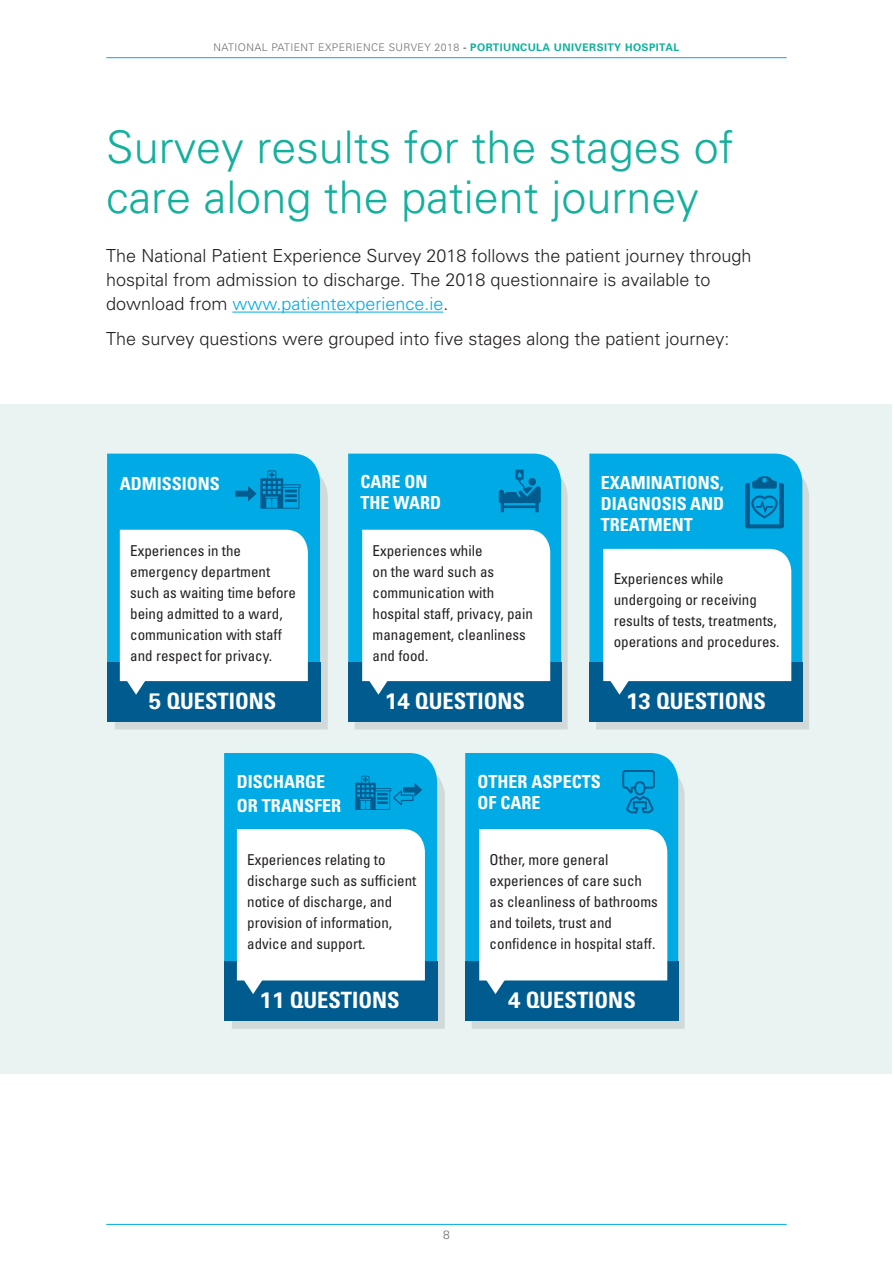
<style>
.page{position:relative;width:893px;height:1263px;background:#fff}
.page>*{position:absolute;margin:0;border:0;box-sizing:border-box;transform-origin:0 0}
.NPES_main_head_2018{font:300 45px/49.5px "Univers";color:#13b09d}
.NPES_body_copy_2018{font:700 condensed 22.5px "Univers";color:#fff}
.NPES_body_copy_2018-2{font:300 18px/24px "Univers";color:#231f20}
.NPES_body_copy_2018-3{font:700 condensed 18px/21px "Univers";color:#fff}
.NPES_body_copy_2018-4{font:condensed 15px/21px "Univers";color:#231f20}
.t1{font:300 12px "Univers";color:#6c6d70}
.t2{font:300 10.5px "Univers";letter-spacing:.04em;color:#6c6d70}
.s1{font-weight:700}
.s2{font-weight:700;color:#13b09d}
.s3{color:#00abe5}
.s4{font-stretch:normal}
</style>
<div class="page">
<hr style="left:106px;top:57px;width:681px;height:1px;background:#00abe5">
<hr style="left:106px;top:1224px;width:681px;height:1px;background:#00abe5">
<div style="left:1px;top:404px;width:891px;height:669px;background:#e9f4f2"></div>
<svg style="left:115px;top:476px;width:213px;height:253px;fill:#d1dad9"></svg>
<svg style="left:232px;top:776px;width:213px;height:253px;fill:#d1dad9"></svg>
<svg style="left:355px;top:478px;width:213px;height:251px;fill:#d1dad9"></svg>
<svg style="left:472px;top:777px;width:213px;height:252px;fill:#d1dad9"></svg>
<svg style="left:596px;top:477px;width:213px;height:252px;fill:#d1dad9"></svg>
<hr style="left:232px;top:312px;width:211px;height:1px;background:#00abe5">
<div style="left:107px;top:454px;width:213px;height:208px;background:#00abe5"></div>
<div style="left:224px;top:753px;width:213px;height:208px;background:#00abe5"></div>
<div style="left:107px;top:662px;width:213px;height:60px;background:#005b8f"></div>
<div style="left:224px;top:961px;width:213px;height:60px;background:#005b8f"></div>
<svg style="left:235px;top:470px;width:66px;height:39px"></svg>
<svg style="left:120px;top:530px;width:188px;height:165px"></svg>
<svg style="left:237px;top:829px;width:188px;height:165px"></svg>
<div style="left:348px;top:454px;width:213px;height:208px;background:#00abe5"></div>
<div style="left:465px;top:753px;width:213px;height:208px;background:#00abe5"></div>
<svg style="left:499px;top:470px;width:42px;height:42px"></svg>
<div style="left:348px;top:662px;width:213px;height:60px;background:#005b8f"></div>
<div style="left:465px;top:961px;width:213px;height:60px;background:#005b8f"></div>
<svg style="left:362px;top:530px;width:188px;height:165px"></svg>
<svg style="left:479px;top:829px;width:188px;height:165px"></svg>
<div style="left:589px;top:454px;width:213px;height:208px;background:#00abe5"></div>
<div style="left:589px;top:662px;width:213px;height:60px;background:#005b8f"></div>
<svg style="left:745px;top:475px;width:39px;height:53px"></svg>
<svg style="left:603px;top:549px;width:188px;height:146px"></svg>
<svg style="left:355px;top:776px;width:67px;height:34px"></svg>
<svg style="left:621px;top:769px;width:35px;height:46px"></svg>
<p class="t2" style="left:214px;top:41px;width:467px">NATIONAL PATIENT EXPERIENCE SURVEY 2018 <span class="s1">-</span> <span class="s2">PORTIUNCULA UNIVERSITY HOSPITAL</span></p>
<p class="NPES_main_head_2018" style="left:106px;top:123px;width:629px">Survey results for the stages of care along the patient journey</p>
<p class="NPES_body_copy_2018-2" style="left:106px;top:244px;width:647px">The National Patient Experience Survey 2018 follows the patient journey through hospital from admission to discharge. The 2018 questionnaire is available to download from <span class="s3">www.patientexperience.ie</span>.</p>
<p class="NPES_body_copy_2018-2" style="left:106px;top:327px;width:625px">The survey questions were grouped into five stages along the patient journey:</p>
<p class="NPES_body_copy_2018-3" style="left:120px;top:473px;width:102px">ADMISSIONS</p>
<p class="NPES_body_copy_2018-3" style="left:361px;top:471px;width:82px">CARE ON<br>THE WARD</p>
<p class="NPES_body_copy_2018-3" style="left:601px;top:471px;width:125px;text-align:justify">EXAMINATIONS, DIAGNOSIS AND TREATMENT</p>
<p class="NPES_body_copy_2018-4" style="left:130px;top:540px;width:167px">Experiences in the emergency department such as waiting time before being admitted to a ward, communication with staff and respect for privacy.</p>
<p class="NPES_body_copy_2018-4" style="left:373px;top:540px;width:162px">Experiences while<br>on the ward such as communication with hospital staff, privacy, pain management, cleanliness and food.</p>
<p class="NPES_body_copy_2018-4" style="left:614px;top:568px;width:167px">Experiences while undergoing or receiving results of tests, treatments, operations and procedures.</p>
<p class="NPES_body_copy_2018" style="left:149px;top:687px;width:129px"><span class="s4">5</span> QUESTIONS</p>
<p class="NPES_body_copy_2018" style="left:385px;top:687px;width:142px"><span class="s4">14</span> QUESTIONS</p>
<p class="NPES_body_copy_2018" style="left:626px;top:687px;width:142px"><span class="s4">13</span> QUESTIONS</p>
<p class="NPES_body_copy_2018-3" style="left:237px;top:769px;width:106px;line-height:24px">DISCHARGE<br>OR TRANSFER</p>
<p class="NPES_body_copy_2018-3" style="left:478px;top:770px;width:125px">OTHER ASPECTS<br>OF CARE</p>
<p class="NPES_body_copy_2018-4" style="left:247px;top:848px;width:171px">Experiences relating to discharge such as sufficient notice of discharge, and provision of information, advice and support.</p>
<p class="NPES_body_copy_2018" style="left:260px;top:986px;width:142px"><span class="s4">11</span> QUESTIONS</p>
<p class="NPES_body_copy_2018-4" style="left:490px;top:848px;width:170px">Other, more general experiences of care such as cleanliness of bathrooms and toilets, trust and confidence in hospital staff.</p>
<p class="NPES_body_copy_2018" style="left:508px;top:986px;width:129px"><span class="s4">4</span> QUESTIONS</p>
<p class="t1" style="left:443px;top:1228px;width:8px">8</p>
</div>
